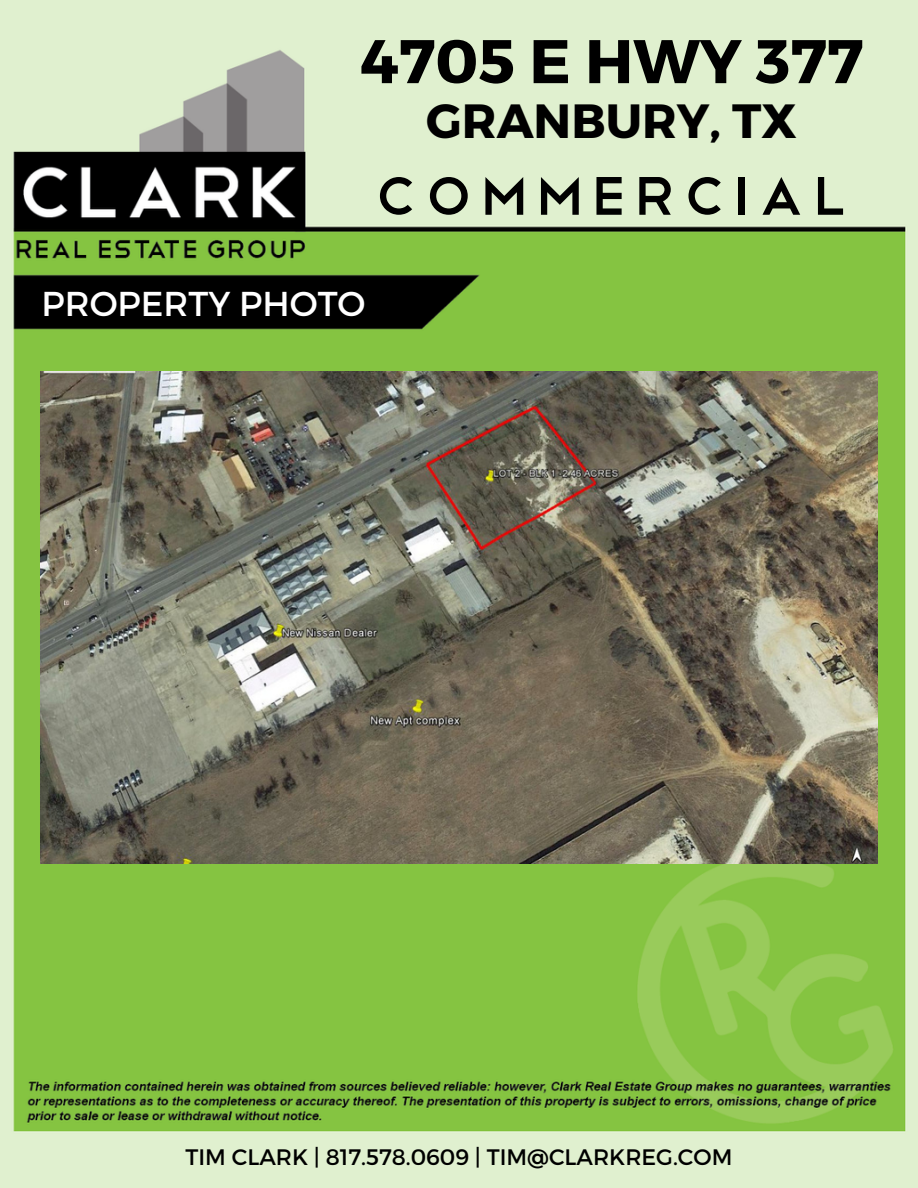
<style>
.page{position:relative;width:918px;height:1188px;background:#fff}
.page>*{position:absolute;margin:0;border:0;box-sizing:border-box;transform-origin:0 0}
.t1{font:70.65px "Telegrafico";letter-spacing:.095em;color:#000}
.t2{font:700 61.5px "Montserrat";color:#000}
.t3{font:700 48px "Montserrat";color:#000}
.t4{font:34.5px "Montserrat";color:#fff}
.t5{font:22.35px "Montserrat";color:#000}
</style>
<div class="page">
<img style="left:0;top:0;width:918px;height:1188px">
<img style="left:40px;top:372px;width:837px;height:492px">
<p class="t2" style="left:360px;top:21px;width:505px">4705 E HWY 377</p>
<p class="t3" style="left:426px;top:90px;width:372px">GRANBURY, TX</p>
<p class="t1" style="left:375px;top:149px;width:475px">COMMERCIAL</p>
<p class="t4" style="left:42px;top:281px;width:326px">PROPERTY PHOTO</p>
<p class="t5" style="left:186px;top:1143px;width:548px">TIM CLARK | 817.578.0609 | TIM@CLARKREG.COM</p>
</div>
